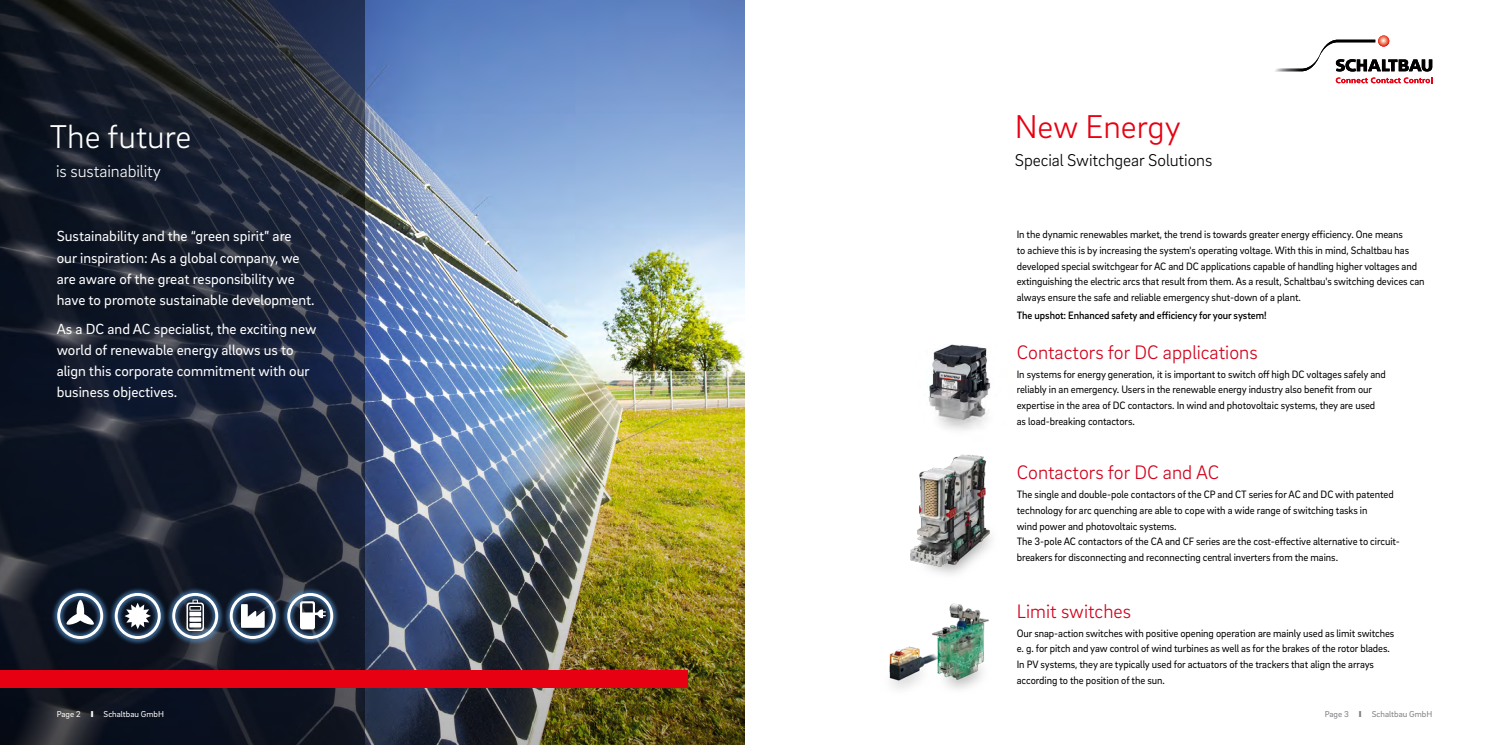
<style>
.page{position:relative;width:1489px;height:745px;background:#fff}
.page>*{position:absolute;margin:0;border:0;box-sizing:border-box;transform-origin:0 0}
.t1{font:300 33.75px "Brix Sans";letter-spacing:-.005em;color:#e60012}
.t2{font:300 33.75px "Brix Sans";color:#fff}
.t3{font:300 20px "Brix Sans";color:#d2001b}
.t4{font:300 17.5px "Brix Sans";letter-spacing:-.005em;color:#000}
.t5{font:300 17.5px "Brix Sans";letter-spacing:-.005em;color:#fff}
.t6{font:15px/21.2px "Brix Sans";color:#fff}
.t7{font:11px/15.6px "Brix Sans";letter-spacing:-.005em;color:#000;scale:.95 1}
.t8{font:500 11px "Brix Sans";letter-spacing:-.005em;color:#000;scale:.95 1}
.t9{font:8.75px "Brix Sans";color:#fff}
.t10{font:8.75px "Brix Sans";color:#818084}
</style>
<div class="page">
<svg style="left:1275px;top:35px;width:156px;height:36px"></svg>
<svg style="left:1335px;top:77px;width:96px;height:6px"></svg>
<img style="left:365px;top:0;width:379px;height:386px">
<svg style="left:0;top:0;width:365px;height:386px;background:#1b2231"></svg>
<img style="left:928px;top:344px;width:63px;height:86px">
<img style="left:910px;top:454px;width:81px;height:121px">
<img style="left:889px;top:603px;width:100px;height:86px">
<img style="left:0;top:386px;width:744px;height:358px">
<div style="left:51px;top:586px;width:59px;height:58px;background:#5594d0;opacity:.6"></div>
<svg style="left:57px;top:592px;width:46px;height:46px"></svg>
<div style="left:108px;top:586px;width:59px;height:58px;background:#5594d0;opacity:.6"></div>
<svg style="left:115px;top:592px;width:46px;height:46px"></svg>
<div style="left:281px;top:586px;width:59px;height:58px;background:#5594d0;opacity:.6"></div>
<svg style="left:287px;top:592px;width:46px;height:46px"></svg>
<div style="left:223px;top:586px;width:59px;height:58px;background:#5594d0;opacity:.6"></div>
<svg style="left:230px;top:592px;width:46px;height:46px"></svg>
<div style="left:166px;top:586px;width:59px;height:58px;background:#5594d0;opacity:.6"></div>
<svg style="left:172px;top:592px;width:46px;height:46px"></svg>
<div style="left:0;top:670px;width:687px;height:17px;background:#e60012"></div>
<h1 class="t2" style="left:49px;top:115px;width:143px">The future</h1>
<h3 class="t5" style="left:56px;top:160px;width:106px">is sustainability</h3>
<h3 class="t6" style="left:57px;top:225px;width:259px">Sustainability and the “green spirit” are our inspiration: As a global company, we are aware of the great responsibility we have to promote sustainable development.</h3>
<h3 class="t6" style="left:57px;top:317px;width:261px">As a DC and AC specialist, the exciting new world of renewable energy allows us to align this corporate commitment with our business objectives.</h3>
<h1 class="t1" style="left:1014px;top:105px;width:167px">New Energy</h1>
<h3 class="t4" style="left:1014px;top:149px;width:199px">Special Switchgear Solutions</h3>
<p class="t7" style="left:1016px;top:226px;width:431px">In the dynamic renewables market, the trend is towards greater energy efficiency. One means<br>to achieve this is by increasing the system's operating voltage. With this in mind, Schaltbau has developed special switchgear for AC and DC applications capable of handling higher voltages and extinguishing the electric arcs that result from them. As a result, Schaltbau's switching devices can always ensure the safe and reliable emergency shut-down of a plant.</p>
<p class="t8" style="left:1016px;top:308px;width:264px">The upshot: Enhanced safety and efficiency for your system!</p>
<h2 class="t3" style="left:1016px;top:339px;width:242px">Contactors for DC applications</h2>
<p class="t7" style="left:1016px;top:365px;width:390px">In systems for energy generation, it is important to switch off high DC voltages safely and reliably in an emergency. Users in the renewable energy industry also benefit from our expertise in the area of DC contactors. In wind and photovoltaic systems, they are used as load-breaking contactors.</p>
<h2 class="t3" style="left:1016px;top:459px;width:204px">Contactors for DC and AC</h2>
<p class="t7" style="left:1016px;top:486px;width:405px">The single and double-pole contactors of the CP and CT series for AC and DC with patented technology for arc quenching are able to cope with a wide range of switching tasks in<br>wind power and photovoltaic systems.<br>The 3-pole AC contactors of the CA and CF series are the cost-effective alternative to circuit&shy;breakers for disconnecting and reconnecting central inverters from the mains.</p>
<h2 class="t3" style="left:1016px;top:597px;width:116px">Limit switches</h2>
<p class="t7" style="left:1016px;top:624px;width:399px">Our snap-action switches with positive opening operation are mainly used as limit switches e. g. for pitch and yaw control of wind turbines as well as for the brakes of the rotor blades.<br>In PV systems, they are typically used for actuators of the trackers that align the arrays according to the position of the sun.</p>
<p class="t9" style="left:57px;top:707px;width:109px">Page 2 I Schaltbau GmbH</p>
<p class="t10" style="left:1324px;top:707px;width:109px">Page 3 I Schaltbau GmbH</p>
</div>
